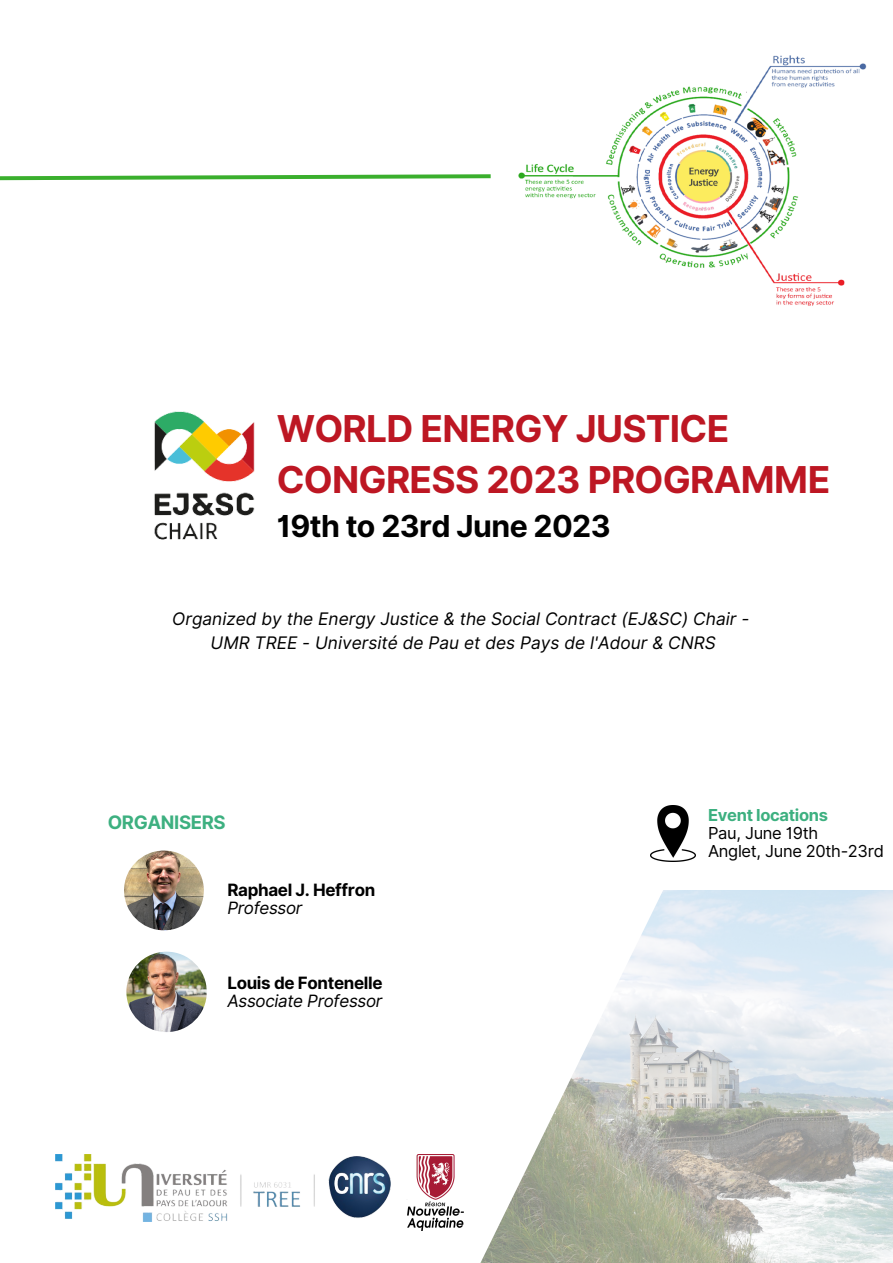
<style>
.page{position:relative;width:893px;height:1263px;background:#fff}
.page>*{position:absolute;margin:0;border:0;box-sizing:border-box;transform-origin:0 0}
.t1{font:700 37.05px/51.3px "Inter";letter-spacing:-.02em;color:#bd1723}
.t2{font:700 30.3px "Inter";letter-spacing:-.02em;color:#010101}
.t3{font:700 18.6px "Inter";letter-spacing:-.02em;color:#3db080}
.t4{font:italic 17.25px "Inter";color:#000}
.t5{font:700 16.95px "Inter";letter-spacing:-.02em;color:#010101}
.t6{font:italic 16.95px "Inter";letter-spacing:-.02em;color:#010101}
.t7{font:16.5px "Inter";letter-spacing:-.02em;color:#010101}
.t8{font:700 16.5px "Inter";letter-spacing:-.02em;color:#3db080}
</style>
<div class="page">
<img style="left:695px;top:890px;width:198px;height:373px">
<img style="left:518px;top:55px;width:349px;height:251px">
<img style="left:154px;top:411px;width:101px;height:129px">
<svg style="left:0;top:174px;width:491px;height:7px"></svg>
<svg style="left:55px;top:871px;width:640px;height:392px"></svg>
<img style="left:55px;top:1155px;width:352px;height:66px">
<img style="left:407px;top:1155px;width:56px;height:76px">
<img style="left:650px;top:805px;width:45px;height:57px">
<img style="left:126px;top:952px;width:81px;height:80px;border-radius:50%">
<img style="left:124px;top:850px;width:80px;height:80px;border-radius:50%">
<p class="t1" style="left:277px;top:403px;width:555px">WORLD ENERGY JUSTICE<br>CONGRESS 2023 PROGRAMME</p>
<p class="t2" style="left:277px;top:508px;width:335px">19th to 23rd June 2023</p>
<p class="t4" style="left:172px;top:609px;width:578px">Organized by the Energy Justice &amp; the Social Contract (EJ&amp;SC) Chair -</p>
<p class="t4" style="left:210px;top:632px;width:507px">UMR TREE - Université de Pau et des Pays de l'Adour &amp; CNRS</p>
<p class="t3" style="left:108px;top:811px;width:120px">ORGANISERS</p>
<p class="t5" style="left:227px;top:879px;width:150px">Raphael J. Heffron</p>
<p class="t6" style="left:227px;top:898px;width:77px">Professor</p>
<p class="t5" style="left:227px;top:972px;width:157px">Louis de Fontenelle</p>
<p class="t6" style="left:227px;top:991px;width:156px">Associate Professor</p>
<p class="t8" style="left:708px;top:805px;width:121px">Event locations</p>
<p class="t7" style="left:708px;top:823px;width:112px">Pau, June 19th</p>
<p class="t7" style="left:708px;top:841px;width:177px">Anglet, June 20th-23rd</p>
</div>
